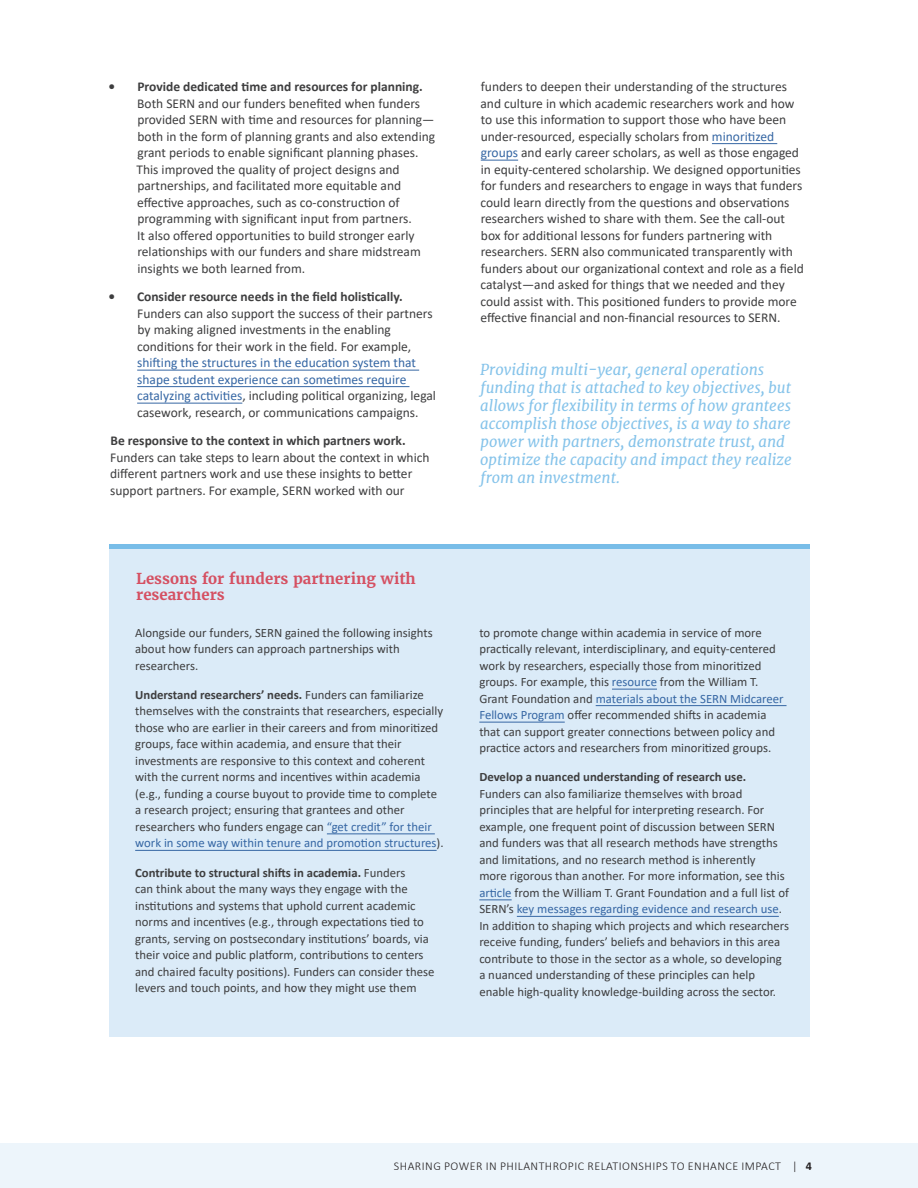
<style>
.page{position:relative;width:918px;height:1188px;background:#fff}
.page>*{position:absolute;margin:0;border:0;box-sizing:border-box;transform-origin:0 0}
.body{font:italic 15px/18px "Merriweather";color:#85c3ea}
.Subhead{font:700 15px/16.5px "Merriweather";color:#d55062}
.body-2{font:13.5px/16.5px "Calibri";color:#3e3e3f}
.Callout_Bullets{font:12.75px/16.5px "Calibri";color:#3e3e3f}
.t1{font:300 12px "Calibri";letter-spacing:.04em;color:#231f20}
.s1{font-weight:700}
.s2{color:#3667a4}
</style>
<div class="page">
<div style="left:0;top:1143px;width:918px;height:45px;background:#edf5fb"></div>
<hr style="left:137px;top:370px;width:282px;height:1px;background:#3667a4">
<hr style="left:137px;top:386px;width:272px;height:1px;background:#3667a4">
<hr style="left:137px;top:403px;width:105px;height:1px;background:#3667a4">
<hr style="left:712px;top:143px;width:65px;height:1px;background:#3667a4">
<hr style="left:481px;top:160px;width:37px;height:1px;background:#3667a4">
<div style="left:109px;top:544px;width:700px;height:493px;background:#dbebf8"></div>
<div style="left:109px;top:544px;width:700px;height:5px;background:#78bde8"></div>
<hr style="left:327px;top:833px;width:108px;height:1px;background:#3667a4">
<hr style="left:135px;top:850px;width:302px;height:1px;background:#3667a4">
<hr style="left:612px;top:689px;width:45px;height:1px;background:#3667a4">
<hr style="left:596px;top:705px;width:191px;height:1px;background:#3667a4">
<hr style="left:479px;top:722px;width:86px;height:1px;background:#3667a4">
<hr style="left:479px;top:899px;width:33px;height:1px;background:#3667a4">
<hr style="left:517px;top:916px;width:262px;height:1px;background:#3667a4">
<p class="body-2" style="left:137px;top:78px;width:300px;text-indent:-28px"><span class="s1">• Provide dedicated time and resources for planning.<br></span>Both SERN and our funders benefited when funders provided SERN with time and resources for planning— both in the form of planning grants and also extending grant periods to enable significant planning phases.<br>This improved the quality of project designs and partnerships, and facilitated more equitable and effective approaches, such as co-construction of programming with significant input from partners.<br>It also offered opportunities to build stronger early relationships with our funders and share midstream insights we both learned from.</p>
<p class="body-2" style="left:137px;top:288px;width:300px;text-indent:-28px"><span class="s1">• Consider resource needs in the field holistically.<br></span>Funders can also support the success of their partners by making aligned investments in the enabling conditions for their work in the field. For example, <span class="s2">shifting the structures in the education system that shape student experience can sometimes require catalyzing activities</span>, including political organizing, legal casework, research, or communications campaigns.</p>
<p class="body-2" style="left:110px;top:432px;width:321px"><span class="s1">Be responsive to the context in which partners work.<br></span>Funders can take steps to learn about the context in which different partners work and use these insights to better support partners. For example, SERN worked with our</p>
<p class="Subhead" style="left:136px;top:570px;width:281px">Lessons for funders partnering with researchers</p>
<p class="Callout_Bullets" style="left:135px;top:624px;width:299px">Alongside our funders, SERN gained the following insights about how funders can approach partnerships with researchers.</p>
<p class="Callout_Bullets" style="left:135px;top:686px;width:310px"><span class="s1">Understand researchers’ needs.</span> Funders can familiarize themselves with the constraints that researchers, especially those who are earlier in their careers and from minoritized groups, face within academia, and ensure that their investments are responsive to this context and coherent with the current norms and incentives within academia (e.g., funding a course buyout to provide time to complete a research project; ensuring that grantees and other researchers who funders engage can <span class="s2">“get credit” for their work in some way within tenure and promotion structures</span>).</p>
<p class="Callout_Bullets" style="left:135px;top:864px;width:301px"><span class="s1">Contribute to structural shifts in academia.</span> Funders<br>can think about the many ways they engage with the institutions and systems that uphold current academic norms and incentives (e.g., through expectations tied to grants, serving on postsecondary institutions’ boards, via their voice and public platform, contributions to centers and chaired faculty positions). Funders can consider these levers and touch points, and how they might use them</p>
<p class="body-2" style="left:480px;top:78px;width:325px">funders to deepen their understanding of the structures and culture in which academic researchers work and how to use this information to support those who have been under-resourced, especially scholars from <span class="s2">minoritized groups</span> and early career scholars, as well as those engaged in equity-centered scholarship. We designed opportunities for funders and researchers to engage in ways that funders could learn directly from the questions and observations researchers wished to share with them. See the call-out box for additional lessons for funders partnering with researchers. SERN also communicated transparently with funders about our organizational context and role as a field catalyst—and asked for things that we needed and they could assist with. This positioned funders to provide more effective financial and non-financial resources to SERN.</p>
<p class="body" style="left:480px;top:360px;width:313px">Providing multi-year, general operations funding that is attached to key objectives, but allows for flexibility in terms of how grantees accomplish those objectives, is a way to share power with partners, demonstrate trust, and optimize the capacity and impact they realize from an investment.</p>
<p class="Callout_Bullets" style="left:479px;top:624px;width:306px">to promote change within academia in service of more practically relevant, interdisciplinary, and equity-centered work by researchers, especially those from minoritized groups. For example, this <span class="s2">resource</span> from the William T.<br>Grant Foundation and <span class="s2">materials about the SERN Midcareer Fellows Program</span> offer recommended shifts in academia that can support greater connections between policy and practice actors and researchers from minoritized groups.</p>
<p class="Callout_Bullets" style="left:479px;top:769px;width:311px"><span class="s1">Develop a nuanced understanding of research use.<br></span>Funders can also familiarize themselves with broad principles that are helpful for interpreting research. For example, one frequent point of discussion between SERN and funders was that all research methods have strengths and limitations, and no research method is inherently<br>more rigorous than another. For more information, see this <span class="s2">article</span> from the William T. Grant Foundation and a full list of SERN’s <span class="s2">key messages regarding evidence and research use</span>.<br>In addition to shaping which projects and which researchers receive funding, funders’ beliefs and behaviors in this area contribute to those in the sector as a whole, so developing a nuanced understanding of these principles can help enable high-quality knowledge-building across the sector.</p>
<p class="t1" style="left:394px;top:1159px;width:419px">SHARING POWER IN PHILANTHROPIC RELATIONSHIPS TO ENHANCE IMPACT | <span class="s1">4</span></p>
</div>
